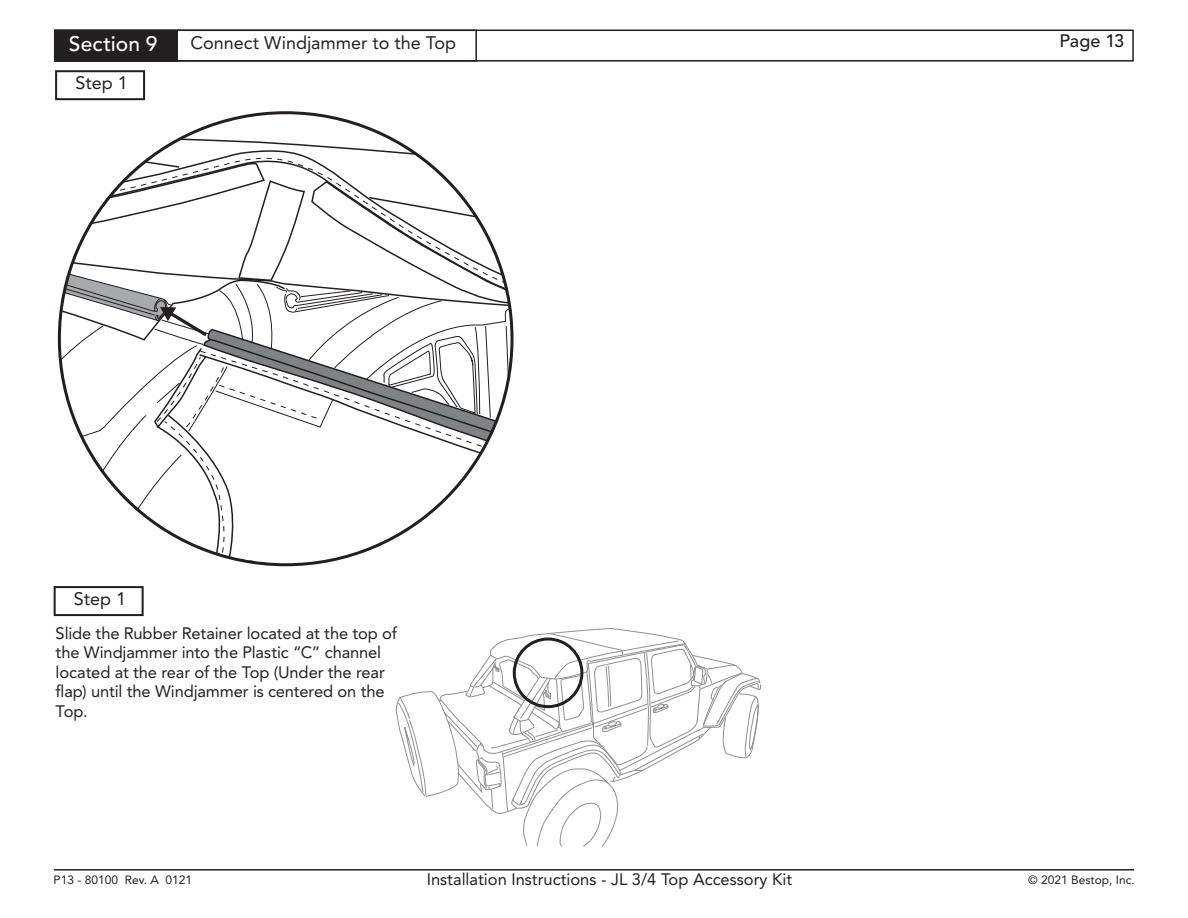
<style>
.page{position:relative;width:1188px;height:918px;background:#fff}
.page>*{position:absolute;margin:0;border:0;box-sizing:border-box;transform-origin:0 0}
.t1{font:500 21px "Avenir LT Std";color:#fff}
.t2{font:18px "Avenir LT Std";color:#231f20}
.t3{font:500 18px "Avenir LT Std";letter-spacing:-.005em;color:#231f20}
.t4{font:16.5px/19.5px "Avenir LT Std";letter-spacing:-.005em;color:#231f20}
.t5{font:12px "Avenir LT Std";color:#231f20}
</style>
<div class="page">
<div style="left:54px;top:30px;width:1080px;height:32px;border:2px solid #231f20"></div>
<hr style="left:54px;top:869px;width:1080px;height:2px;background:#231f20">
<svg style="left:396px;top:628px;width:365px;height:219px"></svg>
<div style="left:54px;top:30px;width:423px;height:32px;border:2px solid #231f20"></div>
<div style="left:55px;top:30px;width:123px;height:31px;background:#231f20"></div>
<svg style="left:55px;top:70px;width:91px;height:31px"></svg>
<svg style="left:59px;top:135px;width:452px;height:430px"></svg>
<svg style="left:53px;top:586px;width:91px;height:31px"></svg>
<div style="left:513px;top:638px;width:70px;height:70px;border:3px solid #231f20;border-radius:50%"></div>
<p class="t1" style="left:69px;top:31px;width:90px">Section 9</p>
<p class="t2" style="left:190px;top:33px;width:267px">Connect Windjammer to the Top</p>
<p class="t2" style="left:75px;top:72px;width:54px">Step 1</p>
<p class="t2" style="left:74px;top:588px;width:54px">Step 1</p>
<p class="t4" style="left:56px;top:624px;width:343px">Slide the Rubber Retainer located at the top of the Windjammer into the Plastic “C” channel located at the rear of the Top (Under the rear flap) until the Windjammer is centered on the Top.</p>
<p class="t3" style="left:1059px;top:30px;width:66px">Page 13</p>
<p class="t4" style="left:427px;top:870px;width:367px">Installation Instructions - JL 3/4 Top Accessory Kit</p>
<p class="t5" style="left:54px;top:873px;width:140px">P13 - 80100 Rev. A 0121</p>
<p class="t5" style="left:1028px;top:873px;width:108px">© 2021 Bestop, Inc.</p>
</div>
